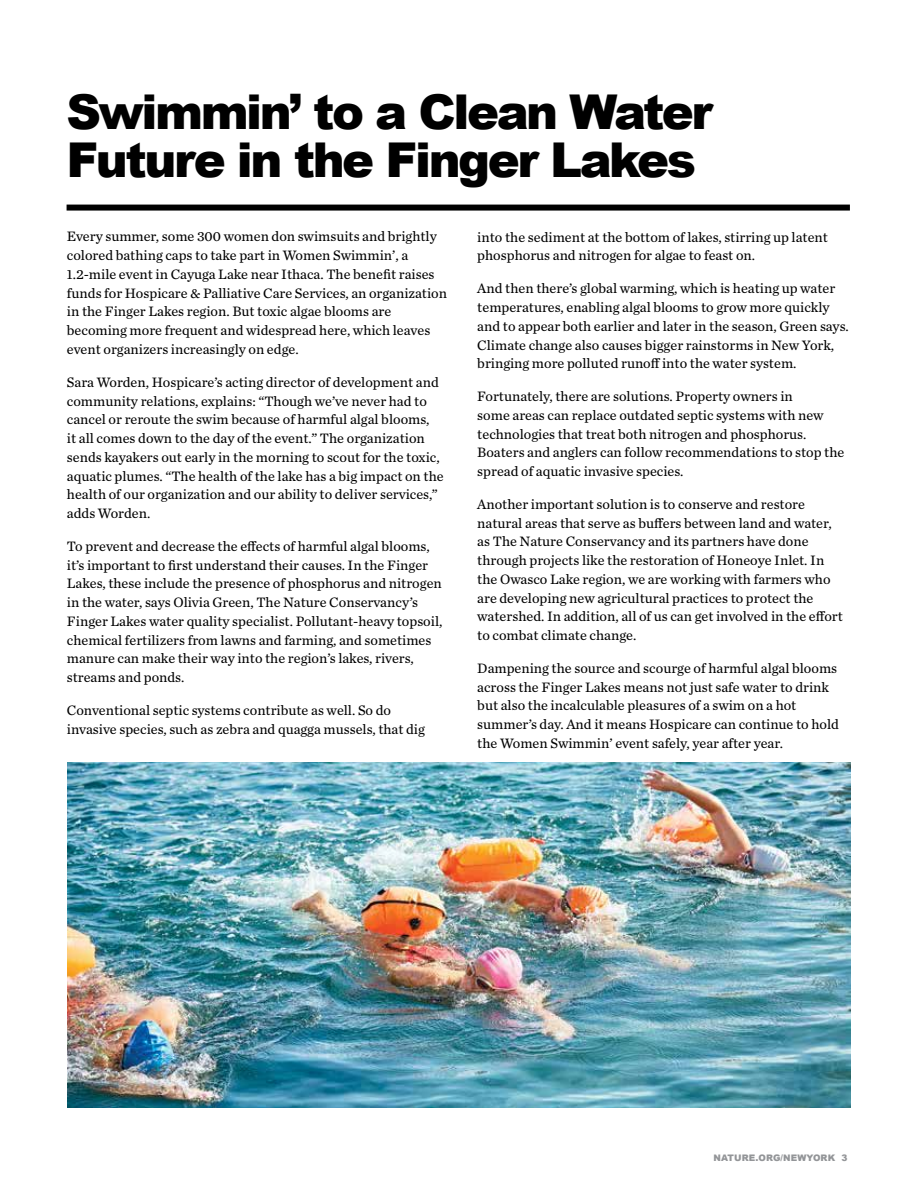
<style>
.page{position:relative;width:918px;height:1188px;background:#fff}
.page>*{position:absolute;margin:0;border:0;box-sizing:border-box;transform-origin:0 0}
.t1{font:900 48px/48px "Arial";letter-spacing:-.05em;color:#000}
.t2{font:14.25px/18.8px "Chronicle Text G2";color:#000}
.t3{font:900 9px "Arial";letter-spacing:.01em;color:#939598}
</style>
<div class="page">
<div style="left:67px;top:205px;width:783px;height:6px;background:#000"></div>
<img style="left:68px;top:762px;width:782px;height:346px">
<h1 class="t1" style="left:66px;top:86px;width:648px">Swimmin’ to a Clean Water<br>Future in the Finger Lakes</h1>
<p class="t2" style="left:67px;top:227px;width:382px">Every summer, some 300 women don swimsuits and brightly colored bathing caps to take part in Women Swimmin’, a 1.2-mile event in Cayuga Lake near Ithaca. The benefit raises funds for Hospicare &amp; Palliative Care Services, an organization in the Finger Lakes region. But toxic algae blooms are becoming more frequent and widespread here, which leaves event organizers increasingly on edge.</p>
<p class="t2" style="left:67px;top:372px;width:378px">Sara Worden, Hospicare’s acting director of development and community relations, explains: “Though we’ve never had to cancel or reroute the swim because of harmful algal blooms,<br>it all comes down to the day of the event.” The organization sends kayakers out early in the morning to scout for the toxic, aquatic plumes. “The health of the lake has a big impact on the health of our organization and our ability to deliver services,” adds Worden.</p>
<p class="t2" style="left:67px;top:536px;width:377px">To prevent and decrease the effects of harmful algal blooms, it’s important to first understand their causes. In the Finger Lakes, these include the presence of phosphorus and nitrogen in the water, says Olivia Green, The Nature Conservancy’s Finger Lakes water quality specialist. Pollutant-heavy topsoil, chemical fertilizers from lawns and farming, and sometimes manure can make their way into the region’s lakes, rivers, streams and ponds.</p>
<p class="t2" style="left:67px;top:700px;width:360px">Conventional septic systems contribute as well. So do invasive species, such as zebra and quagga mussels, that dig</p>
<p class="t2" style="left:477px;top:227px;width:352px">into the sediment at the bottom of lakes, stirring up latent phosphorus and nitrogen for algae to feast on.</p>
<p class="t2" style="left:477px;top:278px;width:373px">And then there’s global warming, which is heating up water temperatures, enabling algal blooms to grow more quickly and to appear both earlier and later in the season, Green says.<br>Climate change also causes bigger rainstorms in New York, bringing more polluted runoff into the water system.</p>
<p class="t2" style="left:477px;top:386px;width:369px">Fortunately, there are solutions. Property owners in<br>some areas can replace outdated septic systems with new technologies that treat both nitrogen and phosphorus.<br>Boaters and anglers can follow recommendations to stop the spread of aquatic invasive species.</p>
<p class="t2" style="left:477px;top:494px;width:367px">Another important solution is to conserve and restore natural areas that serve as buffers between land and water, as The Nature Conservancy and its partners have done through projects like the restoration of Honeoye Inlet. In the Owasco Lake region, we are working with farmers who are developing new agricultural practices to protect the watershed. In addition, all of us can get involved in the effort to combat climate change.</p>
<p class="t2" style="left:477px;top:658px;width:363px">Dampening the source and scourge of harmful algal blooms across the Finger Lakes means not just safe water to drink but also the incalculable pleasures of a swim on a hot summer’s day. And it means Hospicare can continue to hold the Women Swimmin’ event safely, year after year.</p>
<p class="t3" style="left:714px;top:1152px;width:135px">NATURE.ORG/NEWYORK 3</p>
</div>
